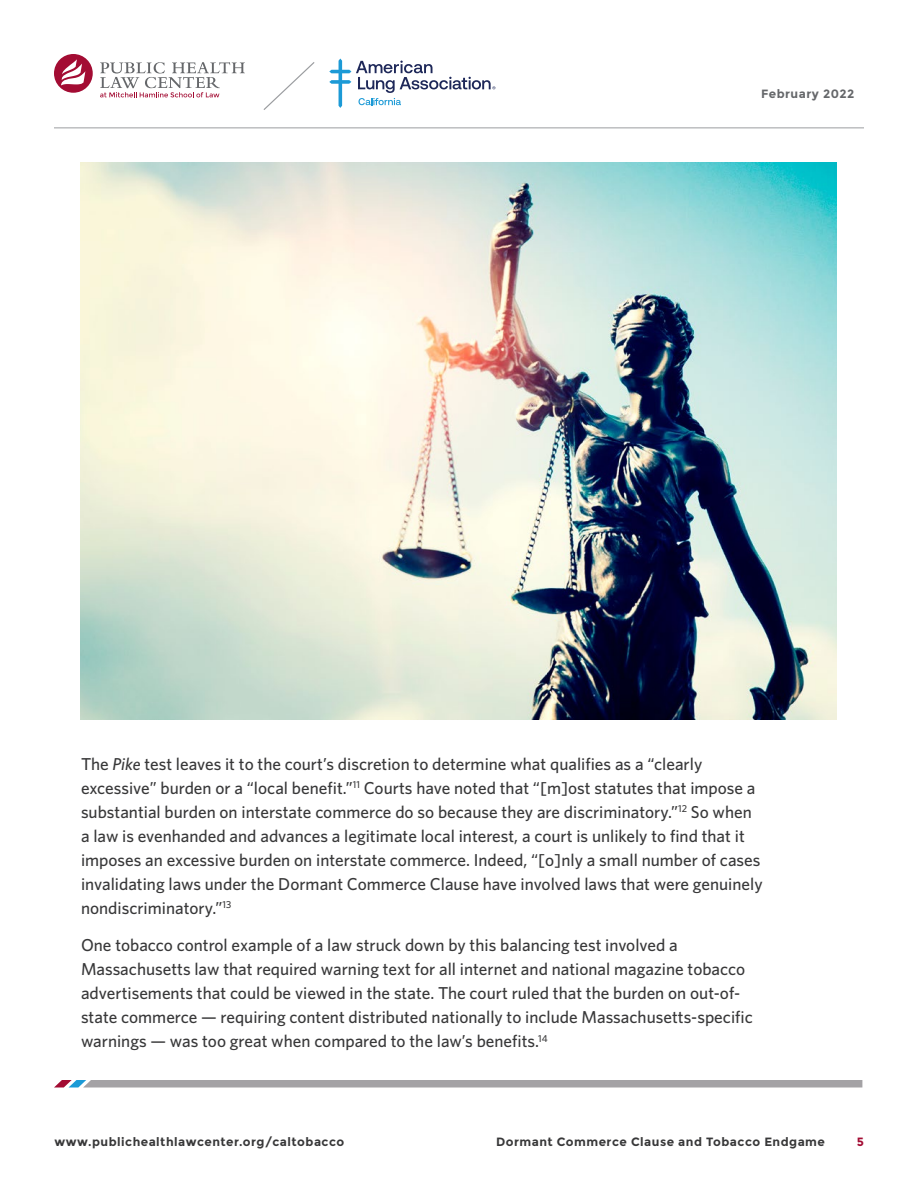
<style>
.page{position:relative;width:918px;height:1188px;background:#fff}
.page>*{position:absolute;margin:0;border:0;box-sizing:border-box;transform-origin:0 0}
.body{font:500 17.25px/24px "Whitney";color:#383839}
.t1{font:700 12px "Montserrat";letter-spacing:.04em;color:#383839}
.t2{font:700 12px "Montserrat";letter-spacing:.04em;color:#65676a}
.t3{font:700 12px "Montserrat";color:#a30c33}
.s1{font-style:italic}
</style>
<div class="page">
<hr style="left:54px;top:128px;width:810px;height:1px;background:#9b9da0">
<svg style="left:54px;top:1080px;width:808px;height:8px"></svg>
<img style="left:80px;top:162px;width:756px;height:558px">
<svg style="left:263px;top:62px;width:52px;height:48px"></svg>
<svg style="left:54px;top:54px;width:39px;height:39px"></svg>
<svg style="left:100px;top:62px;width:145px;height:35px"></svg>
<svg style="left:329px;top:59px;width:166px;height:49px"></svg>
<p class="t2" style="left:761px;top:86px;width:95px">February 2022</p>
<p class="body" style="left:81px;top:751px;width:683px">The <span class="s1">Pike</span> test leaves it to the court’s discretion to determine what qualifies as a “clearly excessive” burden or a “local benefit.”<sup>11</sup> Courts have noted that “[m]ost statutes that impose a substantial burden on interstate commerce do so because they are discriminatory.”<sup>12</sup> So when a law is evenhanded and advances a legitimate local interest, a court is unlikely to find that it imposes an excessive burden on interstate commerce. Indeed, “[o]nly a small number of cases invalidating laws under the Dormant Commerce Clause have involved laws that were genuinely nondiscriminatory.”<sup>13</sup></p>
<p class="body" style="left:81px;top:933px;width:673px">One tobacco control example of a law struck down by this balancing test involved a Massachusetts law that required warning text for all internet and national magazine tobacco advertisements that could be viewed in the state. The court ruled that the burden on out-of&shy;state commerce — requiring content distributed nationally to include Massachusetts-specific warnings — was too great when compared to the law’s benefits.<sup>14</sup></p>
<p class="t1" style="left:55px;top:1134px;width:291px">www.publichealthlawcenter.org/caltobacco</p>
<p class="t1" style="left:496px;top:1134px;width:330px">Dormant Commerce Clause and Tobacco Endgame</p>
<p class="t3" style="left:857px;top:1134px;width:9px">5</p>
</div>
